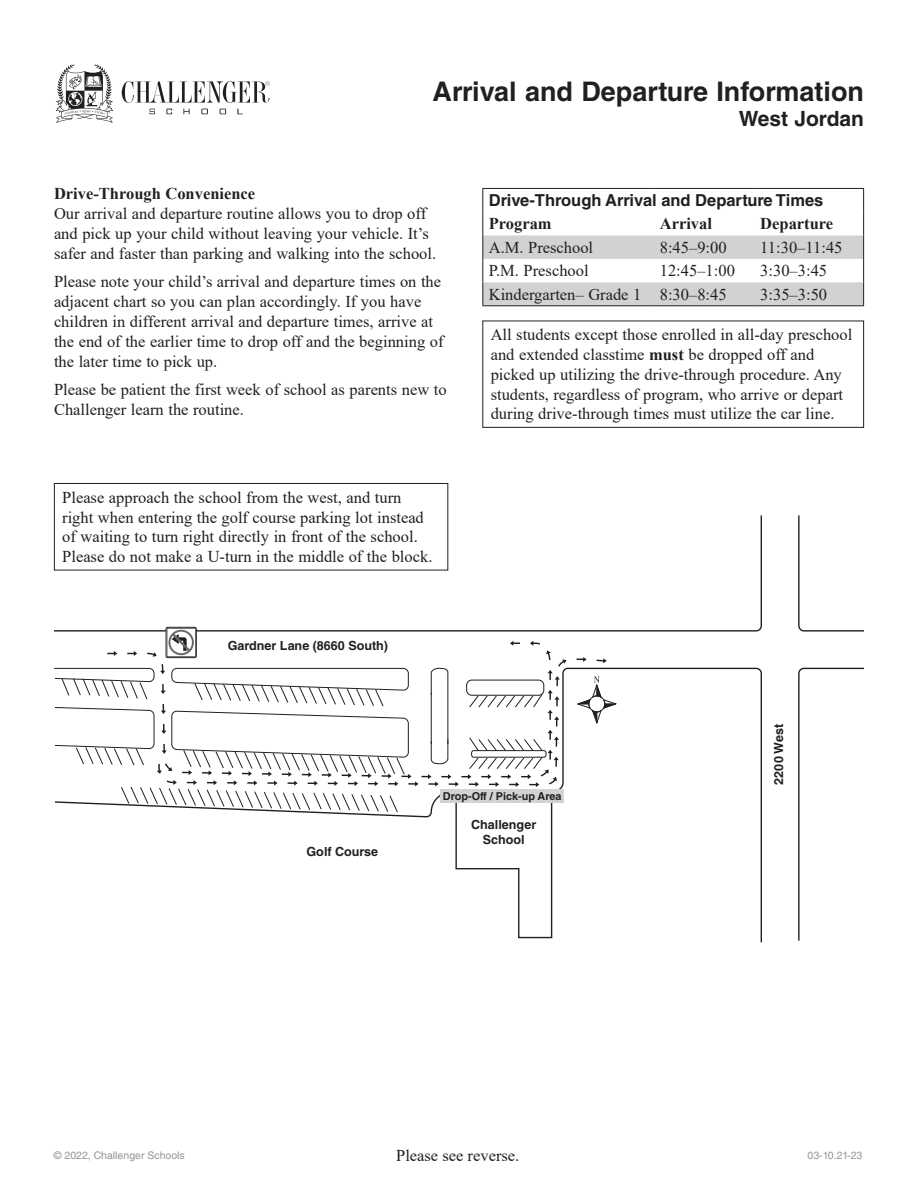
<style>
.page{position:relative;width:918px;height:1188px;background:#fff}
.page>*{position:absolute;margin:0;border:0;box-sizing:border-box;transform-origin:0 0}
.t1{font:700 27px "Helvetica LT Std";color:#231f20}
.t2{font:700 21px "Helvetica LT Std";color:#231f20}
.t3{font:16.5px/19.8px "Times New Roman";color:#231f20}
.t4{font:700 16.5px "Times New Roman";color:#231f20}
.t5{font:700 16.5px "Helvetica LT Std";color:#231f20}
.t6{font:700 12.6px/15px "Helvetica LT Std";color:#231f20;text-align:center}
.t7{font:700 10.95px "Helvetica LT Std";color:#231f20}
.t8{font:10.5px "Helvetica LT Std";color:#939598}
.s1{font-weight:700}
</style>
<div class="page">
<svg style="left:54px;top:514px;width:708px;height:118px"></svg>
<svg style="left:798px;top:515px;width:66px;height:117px"></svg>
<svg style="left:798px;top:667px;width:66px;height:274px"></svg>
<svg style="left:567px;top:667px;width:195px;height:276px"></svg>
<svg style="left:577px;top:676px;width:40px;height:48px"></svg>
<svg style="left:577px;top:657px;width:10px;height:5px"></svg>
<svg style="left:597px;top:658px;width:10px;height:5px"></svg>
<div style="left:166px;top:627px;width:30px;height:31px;border:1px solid #231f20;border-radius:2px"></div>
<svg style="left:54px;top:628px;width:513px;height:311px"></svg>
<svg style="left:149px;top:109px;width:6px;height:5px"></svg>
<svg style="left:166px;top:109px;width:6px;height:5px"></svg>
<svg style="left:183px;top:109px;width:7px;height:5px"></svg>
<svg style="left:220px;top:109px;width:6px;height:5px"></svg>
<svg style="left:201px;top:109px;width:7px;height:5px"></svg>
<svg style="left:237px;top:109px;width:6px;height:5px"></svg>
<svg style="left:122px;top:81px;width:148px;height:22px"></svg>
<svg style="left:56px;top:64px;width:57px;height:59px"></svg>
<hr style="left:482px;top:188px;width:172px;height:1px;background:#231f20">
<hr style="left:654px;top:188px;width:100px;height:1px;background:#231f20">
<hr style="left:754px;top:188px;width:110px;height:1px;background:#231f20">
<svg style="left:482px;top:189px;width:382px;height:116px"></svg>
<hr style="left:482px;top:305px;width:172px;height:1px;background:#231f20">
<hr style="left:654px;top:305px;width:100px;height:1px;background:#231f20">
<hr style="left:754px;top:305px;width:110px;height:1px;background:#231f20">
<div style="left:54px;top:483px;width:394px;height:87px;background:#fff"></div>
<div style="left:54px;top:483px;width:394px;height:87px;border:1px solid #231f20"></div>
<div style="left:482px;top:321px;width:382px;height:107px;border:1px solid #231f20"></div>
<h1 class="t1" style="left:433px;top:75px;width:433px">Arrival and Departure Information</h1>
<p class="t2" style="left:739px;top:106px;width:127px">West Jordan</p>
<p class="t4" style="left:54px;top:182px;width:203px">Drive-Through Convenience</p>
<p class="t3" style="left:54px;top:203px;width:384px">Our arrival and departure routine allows you to drop off and pick up your child without leaving your vehicle. It’s safer and faster than parking and walking into the school.</p>
<p class="t3" style="left:54px;top:271px;width:391px">Please note your child’s arrival and departure times on the adjacent chart so you can plan accordingly. If you have children in different arrival and departure times, arrive at the end of the earlier time to drop off and the beginning of the later time to pick up.</p>
<p class="t3" style="left:54px;top:379px;width:394px">Please be patient the first week of school as parents new to<br>Challenger learn the routine.</p>
<p class="t3" style="left:62px;top:487px;width:372px">Please approach the school from the west, and turn right when entering the golf course parking lot instead of waiting to turn right directly in front of the school.<br>Please do not make a U-turn in the middle of the block.</p>
<p class="t6" style="left:228px;top:638px;width:162px">Gardner Lane (8660 South)</p>
<p class="t5" style="left:489px;top:190px;width:336px">Drive-Through Arrival and Departure Times</p>
<p class="t4" style="left:489px;top:212px;width:64px">Program</p>
<p class="t4" style="left:660px;top:212px;width:54px">Arrival</p>
<p class="t4" style="left:760px;top:212px;width:75px">Departure</p>
<p class="t3" style="left:489px;top:237px;width:106px">A.M. Preschool</p>
<p class="t3" style="left:660px;top:237px;width:68px">8:45–9:00</p>
<p class="t3" style="left:760px;top:237px;width:84px">11:30–11:45</p>
<p class="t3" style="left:489px;top:260px;width:101px">P.M. Preschool</p>
<p class="t3" style="left:660px;top:260px;width:77px">12:45–1:00</p>
<p class="t3" style="left:760px;top:260px;width:68px">3:30–3:45</p>
<p class="t3" style="left:489px;top:284px;width:239px">Kindergarten– Grade 1 8:30–8:45</p>
<p class="t3" style="left:760px;top:284px;width:68px">3:35–3:50</p>
<p class="t3" style="left:491px;top:324px;width:363px">All students except those enrolled in all-day preschool and extended classtime <span class="s1">must</span> be dropped off and picked up utilizing the drive-through procedure. Any students, regardless of program, who arrive or depart during drive-through times must utilize the car line.</p>
<p class="t6" style="left:771px;top:785px;width:62px;rotate:-90deg">2200 West</p>
<p class="t7" style="left:443px;top:790px;width:120px">Drop-Off / Pick-up Area</p>
<p class="t6" style="left:307px;top:844px;width:73px">Golf Course</p>
<p class="t6" style="left:471px;top:817px;width:66px">Challenger<br>School</p>
<p class="t8" style="left:54px;top:1149px;width:132px">© 2022, Challenger Schools</p>
<p class="t3" style="left:396px;top:1145px;width:125px">Please see reverse.</p>
<p class="t8" style="left:808px;top:1149px;width:56px">03-10.21-23</p>
</div>
